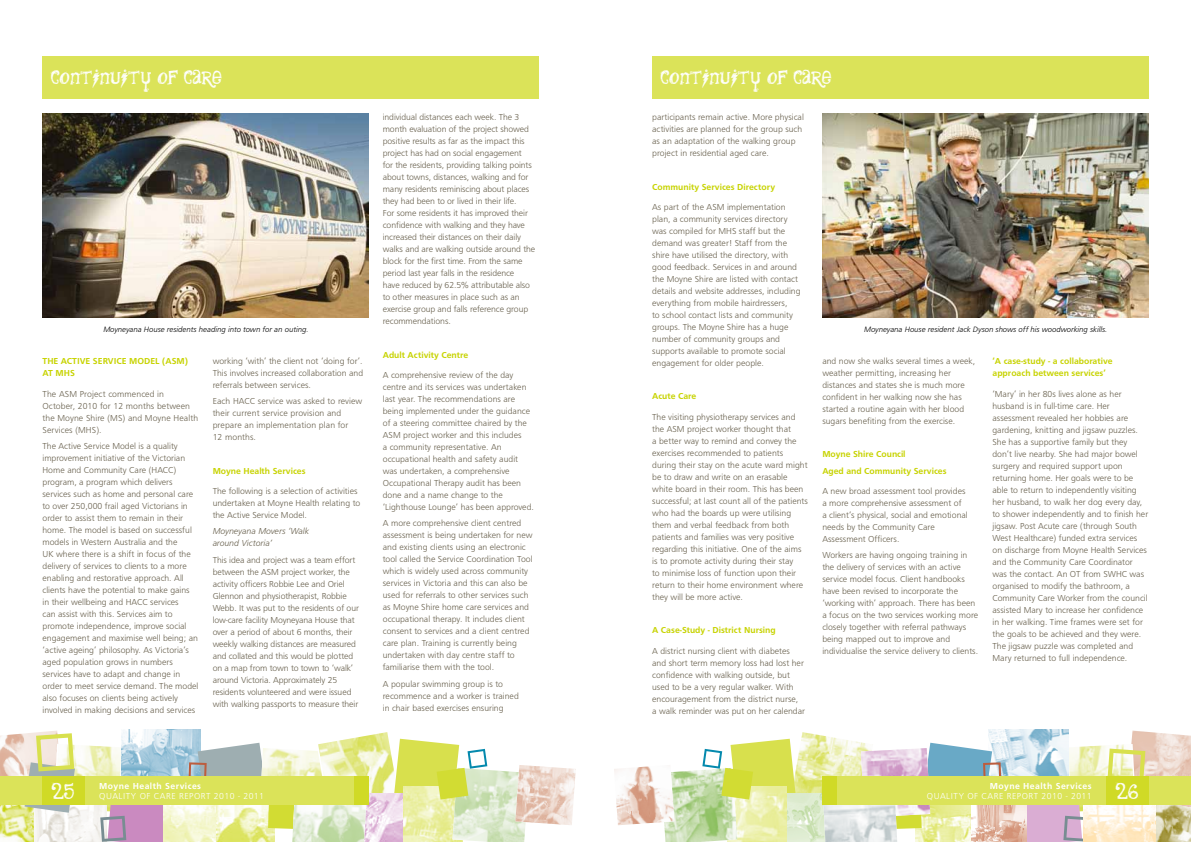
<style>
.page{position:relative;width:1191px;height:842px;background:#fff}
.page>*{position:absolute;margin:0;border:0;box-sizing:border-box;transform-origin:0 0}
.t1{font:23px "thequietscream";color:#fff}
.t2{font:18px "thequietscream";letter-spacing:.05em;color:#fff}
.t3{font:9px/12px "Frugal Sans Light DTC";color:#68604d}
.t4{font:9px/12px "Frugal Sans Bold DTC";color:#c7d300}
.t5{font:9px "Frugal Sans Light DTC";letter-spacing:.05em;color:#fff}
.t6{font:9px "Frugal Sans Bold DTC";letter-spacing:.05em;color:#fff}
.t7{font:9px/12px "Frugal Sans Light Italic DTC";color:#68604d}
.t8{font:8px "Frugal Sans Light Italic DTC";color:#000}
</style>
<div class="page">
<img style="left:169px;top:730px;width:32px;height:47px">
<img style="left:169px;top:805px;width:19px;height:37px">
<svg style="left:0;top:730px;width:169px;height:112px"></svg>
<img style="left:988px;top:730px;width:33px;height:47px">
<svg style="left:188px;top:732px;width:388px;height:110px"></svg>
<img style="left:292px;top:805px;width:74px;height:37px">
<svg style="left:1021px;top:730px;width:170px;height:112px"></svg>
<img style="left:1155px;top:805px;width:36px;height:37px">
<img style="left:1083px;top:805px;width:72px;height:37px">
<img style="left:1001px;top:805px;width:25px;height:37px">
<svg style="left:614px;top:732px;width:387px;height:110px"></svg>
<img style="left:823px;top:805px;width:74px;height:37px">
<div style="left:652px;top:56px;width:496px;height:43px;background:#dbe359"></div>
<div style="left:835px;top:777px;width:356px;height:28px;background:#dbe359"></div>
<div style="left:1106px;top:777px;width:42px;height:28px;background:#d0da26"></div>
<div style="left:822px;top:777px;width:14px;height:28px;background:#d0da26"></div>
<img style="left:43px;top:113px;width:326px;height:204px">
<div style="left:43px;top:56px;width:496px;height:43px;background:#dbe359"></div>
<div style="left:0;top:777px;width:356px;height:28px;background:#dbe359"></div>
<div style="left:43px;top:777px;width:42px;height:28px;background:#d0da26"></div>
<div style="left:354px;top:777px;width:15px;height:28px;background:#d0da26"></div>
<img style="left:822px;top:113px;width:326px;height:204px">
<h2 class="t2" style="left:51px;top:67px;width:172px">CONTINUITY OF CARE</h2>
<h2 class="t2" style="left:660px;top:67px;width:172px">CONTINUITY OF CARE</h2>
<p class="t8" style="left:103px;top:325px;width:207px">Moyneyana House residents heading into town for an outing.</p>
<p class="t4" style="left:43px;top:355px;width:147px">THE ACTIVE SERVICE MOdEL (ASM)<br>AT MHS</p>
<p class="t3" style="left:43px;top:388px;width:157px">The ASM Project commenced in<br>October, 2010 for 12 months between the Moyne Shire (MS) and Moyne Health<br>Services (MHS).</p>
<p class="t3" style="left:43px;top:440px;width:157px">The Active Service Model is a quality improvement initiative of the Victorian Home and Community Care (HACC) program, a program which delivers services such as home and personal care to over 250,000 frail aged Victorians in order to assist them to remain in their home. The model is based on successful models in Western Australia and the<br>UK where there is a shift in focus of the delivery of services to clients to a more enabling and restorative approach. All clients have the potential to make gains in their wellbeing and HACC services<br>can assist with this. Services aim to promote independence, improve social engagement and maximise well being; an ‘active ageing’ philosophy. As Victoria’s aged population grows in numbers services have to adapt and change in order to meet service demand. The model also focuses on clients being actively involved in making decisions and services</p>
<p class="t3" style="left:213px;top:355px;width:152px;text-align:justify">working ‘with’ the client not ‘doing for’.<br>This involves increased collaboration and referrals between services.</p>
<p class="t3" style="left:213px;top:395px;width:151px">Each HACC service was asked to review their current service provision and prepare an implementation plan for<br>12 months.</p>
<p class="t4" style="left:213px;top:465px;width:94px">Moyne Health Services</p>
<p class="t3" style="left:213px;top:485px;width:149px">The following is a selection of activities undertaken at Moyne Health relating to the Active Service Model.</p>
<p class="t7" style="left:213px;top:525px;width:98px">Moyneyana Movers ‘Walk around Victoria’</p>
<p class="t3" style="left:213px;top:554px;width:148px">This idea and project was a team effort between the ASM project worker, the activity officers Robbie Lee and Oriel Glennon and physiotherapist, Robbie Webb. It was put to the residents of our low-care facility Moyneyana House that over a period of about 6 months, their weekly walking distances are measured and collated and this would be plotted on a map from town to town to ‘walk’ around Victoria. Approximately 25 residents volunteered and were issued with walking passports to measure their</p>
<p class="t3" style="left:383px;top:111px;width:154px">individual distances each week. The 3 month evaluation of the project showed positive results as far as the impact this project has had on social engagement<br>for the residents, providing talking points about towns, distances, walking and for many residents reminiscing about places they had been to or lived in their life.<br>For some residents it has improved their confidence with walking and they have increased their distances on their daily walks and are walking outside around the block for the first time. From the same period last year falls in the residence<br>have reduced by 62.5% attributable also to other measures in place such as an exercise group and falls reference group recommendations.</p>
<p class="t4" style="left:383px;top:348px;width:87px">Adult Activity Centre</p>
<p class="t3" style="left:383px;top:369px;width:153px">A comprehensive review of the day centre and its services was undertaken last year. The recommendations are being implemented under the guidance of a steering committee chaired by the ASM project worker and this includes<br>a community representative. An occupational health and safety audit was undertaken, a comprehensive Occupational Therapy audit has been done and a name change to the ‘Lighthouse Lounge’ has been approved.</p>
<p class="t3" style="left:383px;top:517px;width:151px">A more comprehensive client centred assessment is being undertaken for new and existing clients using an electronic tool called the Service Coordination Tool which is widely used across community services in Victoria and this can also be used for referrals to other services such as Moyne Shire home care services and occupational therapy. It includes client consent to services and a client centred care plan. Training is currently being undertaken with day centre staff to familiarise them with the tool.</p>
<p class="t3" style="left:383px;top:677px;width:138px">A popular swimming group is to recommence and a worker is trained in chair based exercises ensuring</p>
<p class="t3" style="left:652px;top:111px;width:153px">participants remain active. More physical activities are planned for the group such as an adaptation of the walking group project in residential aged care.</p>
<p class="t4" style="left:652px;top:181px;width:125px">Community Services directory</p>
<p class="t3" style="left:652px;top:201px;width:150px">As part of the ASM implementation plan, a community services directory was compiled for MHS staff but the demand was greater! Staff from the shire have utilised the directory, with good feedback. Services in and around the Moyne Shire are listed with contact details and website addresses, including everything from mobile hairdressers,<br>to school contact lists and community groups. The Moyne Shire has a huge number of community groups and supports available to promote social engagement for older people.</p>
<p class="t4" style="left:652px;top:390px;width:46px">Acute Care</p>
<p class="t3" style="left:652px;top:411px;width:157px">The visiting physiotherapy services and the ASM project worker thought that<br>a better way to remind and convey the exercises recommended to patients during their stay on the acute ward might be to draw and write on an erasable white board in their room. This has been successful; at last count all of the patients who had the boards up were utilising them and verbal feedback from both patients and families was very positive regarding this initiative. One of the aims is to promote activity during their stay<br>to minimise loss of function upon their return to their home environment where they will be more active.</p>
<p class="t4" style="left:652px;top:624px;width:125px">A Case-Study - district nursing</p>
<p class="t3" style="left:652px;top:645px;width:154px">A district nursing client with diabetes and short term memory loss had lost her confidence with walking outside, but used to be a very regular walker. With encouragement from the district nurse,<br>a walk reminder was put on her calendar</p>
<p class="t8" style="left:864px;top:325px;width:245px">Moyneyana House resident Jack Dyson shows off his woodworking skills.</p>
<p class="t3" style="left:822px;top:355px;width:154px">and now she walks several times a week, weather permitting, increasing her distances and states she is much more confident in her walking now she has started a routine again with her blood sugars benefiting from the exercise.</p>
<p class="t4" style="left:822px;top:446px;width:126px;line-height:16.3px">Moyne Shire Council<br>Aged and Community Services</p>
<p class="t3" style="left:822px;top:485px;width:147px">A new broad assessment tool provides a more comprehensive assessment of a client’s physical, social and emotional needs by the Community Care<br>Assessment Officers.</p>
<p class="t3" style="left:822px;top:549px;width:157px">Workers are having ongoing training in the delivery of services with an active service model focus. Client handbooks have been revised to incorporate the ‘working with’ approach. There has been a focus on the two services working more closely together with referral pathways being mapped out to improve and individualise the service delivery to clients.</p>
<p class="t4" style="left:992px;top:355px;width:122px">‘A case-study - a collaborative approach between services’</p>
<p class="t3" style="left:992px;top:388px;width:157px">‘Mary’ in her 80s lives alone as her husband is in full-time care. Her assessment revealed her hobbies are gardening, knitting and jigsaw puzzles.<br>She has a supportive family but they don’t live nearby. She had major bowel surgery and required support upon returning home. Her goals were to be able to return to independently visiting her husband, to walk her dog every day, to shower independently and to finish her jigsaw. Post Acute care (through South West Healthcare) funded extra services on discharge from Moyne Health Services and the Community Care Coordinator was the contact. An OT from SWHC was organised to modify the bathroom, a Community Care Worker from the council assisted Mary to increase her confidence in her walking. Time frames were set for the goals to be achieved and they were.<br>The jigsaw puzzle was completed and Mary returned to full independence.</p>
<p class="t6" style="left:99px;top:780px;width:103px">Moyne Health Services</p>
<h1 class="t1" style="left:53px;top:778px;width:22px">25</h1>
<p class="t5" style="left:99px;top:791px;width:166px">QUALITY OF CARE REPORT 2010 - 2011</p>
<p class="t6" style="left:989px;top:780px;width:103px">Moyne Health Services</p>
<p class="t5" style="left:927px;top:791px;width:166px">QUALITY OF CARE REPORT 2010 - 2011</p>
<h1 class="t1" style="left:1117px;top:778px;width:22px">26</h1>
</div>
